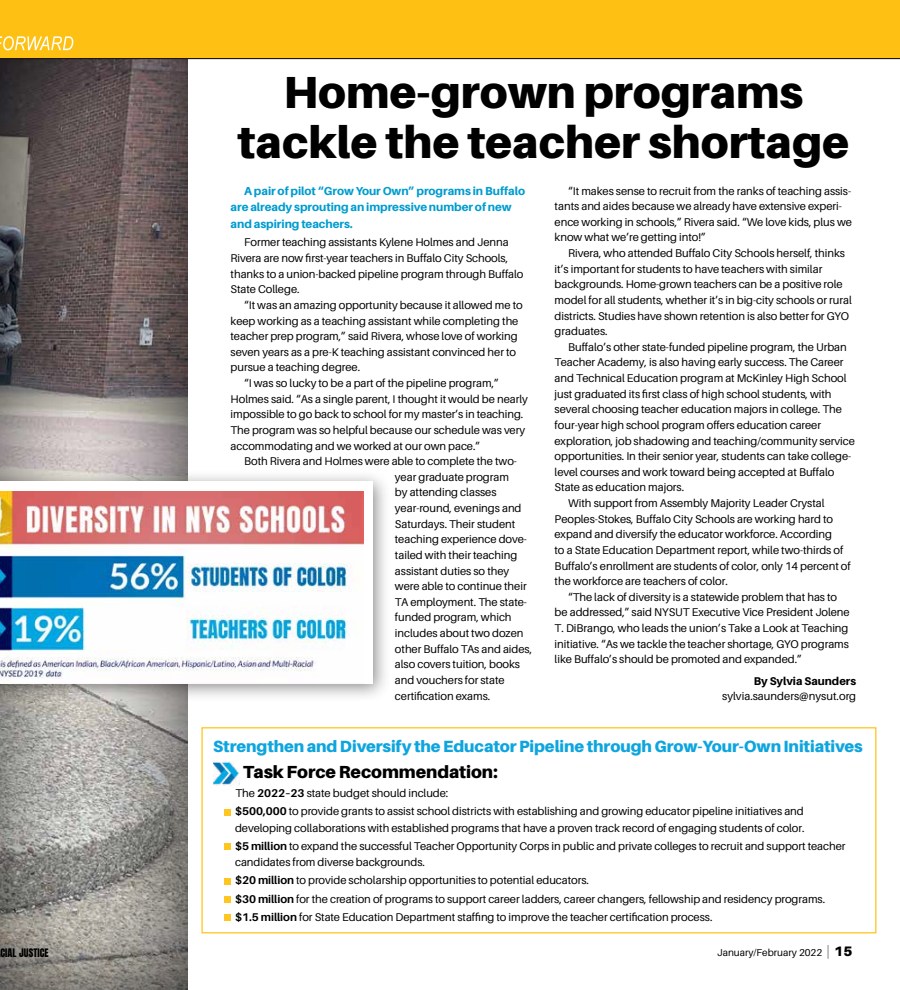
<style>
.page{position:relative;width:900px;height:990px;background:#fff}
.page>*{position:absolute;margin:0;border:0;box-sizing:border-box;transform-origin:0 0}
.t1{font:900 45px/50px "Aileron";color:#000;text-align:center}
.t2{font:900 17.5px "Aileron";letter-spacing:-.005em;color:#000}
.t3{font:900 16.25px "Aileron";letter-spacing:-.005em;color:#0ea5df}
.t4{font:800 11.5px/16.5px "Aileron";letter-spacing:-.005em;color:#009ccf}
.t5{font:11.25px/15.6px "Aileron";letter-spacing:-.005em;color:#000}
.t6{font:800 11.25px "Aileron";color:#000}
.t7{font:10px "Aileron";color:#000}
.t8{font:10px "Anton";letter-spacing:.01em;color:#000}
.s1{font-weight:700}
.s2{font-weight:100;font-size:13.75px}
.s3{font-weight:900;font-size:13.75px}
</style>
<div class="page">
<div style="left:0;top:16px;width:198px;height:974px;background:#000;opacity:.75"></div>
<div style="left:0;top:0;width:900px;height:59px;background:#fec013"></div>
<hr style="left:0;top:58px;width:900px;height:1px;background:#000">
<svg style="left:0;top:36px;width:73px;height:14px"></svg>
<div style="left:201px;top:727px;width:675px;height:206px;border:1px solid #ffc415"></div>
<div style="left:224px;top:809px;width:7px;height:6px;background:#ffc621"></div>
<div style="left:224px;top:843px;width:7px;height:7px;background:#ffc621"></div>
<div style="left:224px;top:878px;width:7px;height:6px;background:#ffc621"></div>
<div style="left:224px;top:896px;width:7px;height:7px;background:#ffc621"></div>
<div style="left:224px;top:914px;width:7px;height:7px;background:#ffc621"></div>
<img style="left:213px;top:761px;width:26px;height:24px">
<div style="left:0;top:469px;width:392px;height:234px;background:#000;opacity:.45"></div>
<div style="left:0;top:482px;width:372px;height:202px;background:#fff"></div>
<img style="left:0;top:491px;width:363px;height:193px">
<h1 class="t1" style="left:238px;top:67px;width:613px">Home-grown programs tackle the teacher shortage</h1>
<p class="t4" style="left:231px;top:183px;width:296px;text-indent:14px">A pair of pilot “Grow Your Own” programs in Buffalo are already sprouting an impressive number of new and aspiring teachers.</p>
<p class="t5" style="left:231px;top:235px;width:294px;text-indent:14px">Former teaching assistants Kylene Holmes and Jenna Rivera are now first-year teachers in Buffalo City Schools, thanks to a union-backed pipeline program through Buffalo State College.</p>
<p class="t5" style="left:244px;top:297px;width:280px">“It was an amazing opportunity because it allowed me to</p>
<p class="t5" style="left:231px;top:313px;width:289px">keep working as a teaching assistant while completing the</p>
<p class="t5" style="left:231px;top:329px;width:289px">teacher prep program,” said Rivera, whose love of working</p>
<p class="t5" style="left:231px;top:344px;width:287px">seven years as a pre-K teaching assistant convinced her to</p>
<p class="t5" style="left:231px;top:360px;width:131px">pursue a teaching degree.</p>
<p class="t5" style="left:244px;top:375px;width:256px">“I was so lucky to be a part of the pipeline program,”</p>
<p class="t5" style="left:231px;top:391px;width:299px">Holmes said. “As a single parent, I thought it would be nearly</p>
<p class="t5" style="left:231px;top:407px;width:294px">impossible to go back to school for my master’s in teaching.</p>
<p class="t5" style="left:231px;top:422px;width:296px">The program was so helpful because our schedule was very</p>
<p class="t5" style="left:231px;top:438px;width:251px">accommodating and we worked at our own pace.”</p>
<p class="t5" style="left:244px;top:454px;width:274px">Both Rivera and Holmes were able to complete the two-</p>
<p class="t5" style="left:395px;top:469px;width:115px">year graduate program</p>
<p class="t5" style="left:395px;top:485px;width:103px">by attending classes</p>
<p class="t5" style="left:395px;top:500px;width:128px">year-round, evenings and</p>
<p class="t5" style="left:395px;top:516px;width:122px">Saturdays. Their student</p>
<p class="t5" style="left:395px;top:532px;width:134px">teaching experience dove-</p>
<p class="t5" style="left:395px;top:547px;width:124px">tailed with their teaching</p>
<p class="t5" style="left:395px;top:563px;width:116px">assistant duties so they</p>
<p class="t5" style="left:395px;top:579px;width:133px">were able to continue their</p>
<p class="t5" style="left:395px;top:594px;width:133px">TA employment. The state-</p>
<p class="t5" style="left:395px;top:610px;width:118px">funded program, which</p>
<p class="t5" style="left:395px;top:625px;width:130px">includes about two dozen</p>
<p class="t5" style="left:395px;top:641px;width:139px">other Buffalo TAs and aides,</p>
<p class="t5" style="left:395px;top:657px;width:127px">also covers tuition, books</p>
<p class="t5" style="left:395px;top:672px;width:111px">and vouchers for state</p>
<p class="t5" style="left:395px;top:688px;width:97px">certification exams.</p>
<p class="t5" style="left:555px;top:183px;width:299px;text-indent:13px">“It makes sense to recruit from the ranks of teaching assis&shy;tants and aides because we already have extensive experi&shy;ence working in schools,” Rivera said. “We love kids, plus we know what we’re getting into!”</p>
<p class="t5" style="left:555px;top:245px;width:299px;text-indent:13px">Rivera, who attended Buffalo City Schools herself, thinks it’s important for students to have teachers with similar backgrounds. Home-grown teachers can be a positive role model for all students, whether it’s in big-city schools or rural districts. Studies have shown retention is also better for GYO graduates.</p>
<p class="t5" style="left:568px;top:339px;width:280px">Buffalo’s other state-funded pipeline program, the Urban</p>
<p class="t5" style="left:555px;top:355px;width:290px">Teacher Academy, is also having early success. The Career</p>
<p class="t5" style="left:555px;top:370px;width:293px">and Technical Education program at McKinley High School</p>
<p class="t5" style="left:555px;top:386px;width:279px">just graduated its first class of high school students, with</p>
<p class="t5" style="left:555px;top:402px;width:289px">several choosing teacher education majors in college. The</p>
<p class="t5" style="left:555px;top:417px;width:268px">four-year high school program offers education career</p>
<p class="t5" style="left:555px;top:433px;width:302px">exploration, job shadowing and teaching/community service</p>
<p class="t5" style="left:555px;top:449px;width:298px">opportunities. In their senior year, students can take college-</p>
<p class="t5" style="left:555px;top:464px;width:281px">level courses and work toward being accepted at Buffalo</p>
<p class="t5" style="left:555px;top:480px;width:131px">State as education majors.</p>
<p class="t5" style="left:568px;top:495px;width:258px">With support from Assembly Majority Leader Crystal</p>
<p class="t5" style="left:555px;top:511px;width:280px">Peoples-Stokes, Buffalo City Schools are working hard to</p>
<p class="t5" style="left:555px;top:527px;width:279px">expand and diversify the educator workforce. According</p>
<p class="t5" style="left:555px;top:542px;width:290px">to a State Education Department report, while two-thirds of</p>
<p class="t5" style="left:555px;top:558px;width:298px">Buffalo’s enrollment are students of color, only 14 percent of</p>
<p class="t5" style="left:555px;top:574px;width:175px">the workforce are teachers of color.</p>
<p class="t5" style="left:568px;top:589px;width:270px">“The lack of diversity is a statewide problem that has to</p>
<p class="t5" style="left:555px;top:605px;width:297px">be addressed,” said NYSUT Executive Vice President Jolene</p>
<p class="t5" style="left:555px;top:620px;width:295px">T. DiBrango, who leads the union’s Take a Look at Teaching</p>
<p class="t5" style="left:555px;top:636px;width:296px">initiative. “As we tackle the teacher shortage, GYO programs</p>
<p class="t5" style="left:555px;top:652px;width:249px">like Buffalo’s should be promoted and expanded.”</p>
<p class="t6" style="left:754px;top:674px;width:104px">By Sylvia Saunders</p>
<p class="t5" style="left:722px;top:689px;width:135px">sylvia.saunders@nysut.org</p>
<h3 class="t3" style="left:213px;top:737px;width:651px">Strengthen and Diversify the Educator Pipeline through Grow-Your-Own Initiatives</h3>
<h2 class="t2" style="left:243px;top:762px;width:256px">Task Force Recommendation:</h2>
<p class="t5" style="left:235px;top:784px;width:570px;line-height:18.2px">The <span class="s1">2022–23</span> state budget should include:<br><span class="s1">$500,000</span> to provide grants to assist school districts with establishing and growing educator pipeline initiatives and</p>
<p class="t5" style="left:235px;top:819px;width:612px;line-height:18.2px">developing collaborations with established programs that have a proven track record of engaging students of color.<br><span class="s1">$5 million</span> to expand the successful Teacher Opportunity Corps in public and private colleges to recruit and support teacher</p>
<p class="t5" style="left:235px;top:853px;width:592px;line-height:18.2px">candidates from diverse backgrounds.<br><span class="s1">$20 million</span> to provide scholarship opportunities to potential educators.<br><span class="s1">$30 million</span> for the creation of programs to support career ladders, career changers, fellowship and residency programs. <span class="s1">$1.5 million</span> for State Education Department staffing to improve the teacher certification process.</p>
<p class="t8" style="left:0;top:948px;width:50px">CIAL JUSTICE</p>
<p class="t7" style="left:717px;top:947px;width:137px">January/February 2022 <span class="s2">|</span> <span class="s3">15</span></p>
</div>
